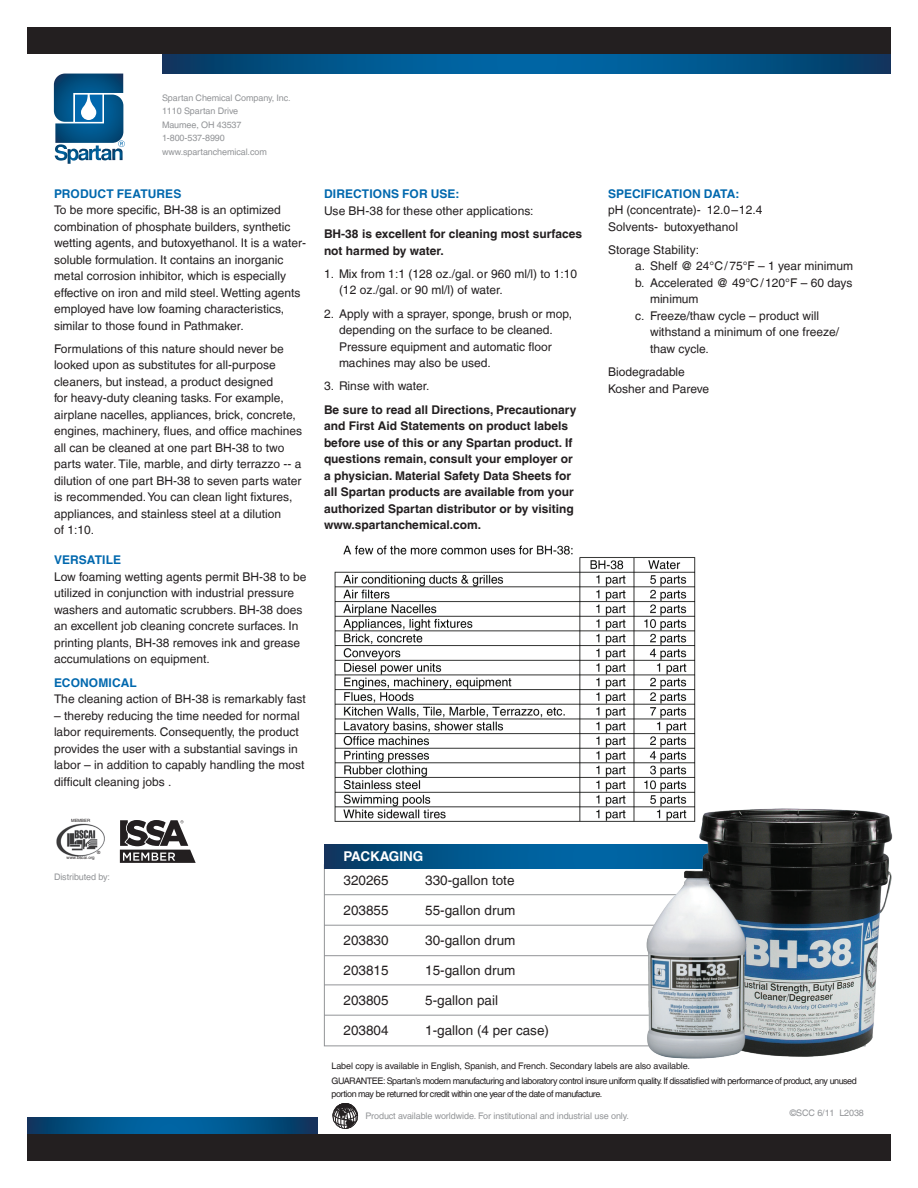
<style>
.page{position:relative;width:918px;height:1188px;background:#fff}
.page>*{position:absolute;margin:0;border:0;box-sizing:border-box;transform-origin:0 0}
.t1{font:13.5px "Helvetica LT";color:#231f20}
.t2{font:700 13.5px "Helvetica LT";color:#fff}
.t3{font:12px/16.5px "Helvetica LT";color:#231f20}
.t4{font:700 12px/16.5px "Helvetica LT";color:#231f20}
.t5{font:700 12px "Helvetica LT";letter-spacing:.01em;color:#0168ae}
.t6{font:9px/15px "Helvetica LT";letter-spacing:-.05em;color:#231f20}
.t7{font:9px/13.5px "Helvetica LT";letter-spacing:-.01em;color:#929497}
.t8{font:4.35px "Helvetica LT";color:#231f20}
</style>
<div class="page">
<svg style="left:27px;top:1118px;width:291px;height:16px;background:#025287"></svg>
<svg style="left:162px;top:54px;width:729px;height:20px;background:#025389"></svg>
<div style="left:27px;top:27px;width:864px;height:27px;background:#231f20"></div>
<div style="left:27px;top:1134px;width:864px;height:27px;background:#231f20"></div>
<svg style="left:54px;top:74px;width:71px;height:90px"></svg>
<svg style="left:120px;top:820px;width:76px;height:43px"></svg>
<img style="left:56px;top:823px;width:49px;height:34px">
<svg style="left:324px;top:844px;width:362px;height:25px;background:#01568c"></svg>
<hr style="left:324px;top:894px;width:541px;height:1px;background:#929497">
<hr style="left:324px;top:925px;width:541px;height:1px;background:#929497">
<hr style="left:324px;top:955px;width:541px;height:1px;background:#929497">
<hr style="left:324px;top:985px;width:541px;height:1px;background:#929497">
<img style="left:334px;top:545px;width:362px;height:277px">
<hr style="left:324px;top:1015px;width:541px;height:1px;background:#929497">
<img style="left:686px;top:790px;width:207px;height:267px">
<img style="left:620px;top:851px;width:145px;height:208px">
<svg style="left:332px;top:1103px;width:26px;height:26px"></svg>
<p class="t7" style="left:162px;top:91px;width:130px">Spartan Chemical Company, Inc.<br>1110 Spartan Drive<br>Maumee, OH 43537<br>1-800-537-8990 www.spartanchemical.com</p>
<p class="t5" style="left:54px;top:186px;width:129px">PRODUCT FEATURES</p>
<p class="t3" style="left:54px;top:202px;width:254px">To be more specific, BH-38 is an optimized combination of phosphate builders, synthetic wetting agents, and butoxyethanol. It is a water&shy;soluble formulation. It contains an inorganic metal corrosion inhibitor, which is especially effective on iron and mild steel. Wetting agents employed have low foaming characteristics, similar to those found in Pathmaker.</p>
<p class="t3" style="left:54px;top:340px;width:250px">Formulations of this nature should never be looked upon as substitutes for all-purpose cleaners, but instead, a product designed<br>for heavy-duty cleaning tasks. For example, airplane nacelles, appliances, brick, concrete, engines, machinery, flues, and office machines all can be cleaned at one part BH-38 to two parts water. Tile, marble, and dirty terrazzo -- a dilution of one part BH-38 to seven parts water is recommended. You can clean light fixtures, appliances, and stainless steel at a dilution<br>of 1:10.</p>
<p class="t5" style="left:54px;top:553px;width:69px">VERSATILE</p>
<p class="t3" style="left:54px;top:568px;width:254px">Low foaming wetting agents permit BH-38 to be utilized in conjunction with industrial pressure washers and automatic scrubbers. BH-38 does an excellent job cleaning concrete surfaces. In printing plants, BH-38 removes ink and grease accumulations on equipment.</p>
<p class="t5" style="left:54px;top:675px;width:84px">ECONOMICAL</p>
<p class="t3" style="left:54px;top:691px;width:253px">The cleaning action of BH-38 is remarkably fast</p>
<p class="t3" style="left:54px;top:707px;width:252px">– thereby reducing the time needed for normal labor requirements. Consequently, the product provides the user with a substantial savings in labor – in addition to capably handling the most difficult cleaning jobs .</p>
<p class="t8" style="left:71px;top:818px;width:21px">MEMBER</p>
<p class="t8" style="left:67px;top:855px;width:30px">www.bscai.org</p>
<p class="t8" style="left:97px;top:850px;width:5px">®</p>
<p class="t7" style="left:54px;top:870px;width:58px">Distributed by:</p>
<p class="t5" style="left:324px;top:186px;width:137px">DIRECTIONS FOR USE:</p>
<p class="t3" style="left:324px;top:202px;width:211px">Use BH-38 for these other applications:</p>
<p class="t4" style="left:324px;top:225px;width:260px">BH-38 is excellent for cleaning most surfaces not harmed by water.</p>
<p class="t3" style="left:339px;top:265px;width:240px;text-indent:-15px">1. Mix from 1:1 (128 oz./gal. or 960 ml/l) to 1:10 (12 oz./gal. or 90 ml/l) of water.</p>
<p class="t3" style="left:339px;top:305px;width:235px;text-indent:-15px">2. Apply with a sprayer, sponge, brush or mop, depending on the surface to be cleaned.<br>Pressure equipment and automatic floor machines may also be used.</p>
<p class="t3" style="left:324px;top:378px;width:107px">3. Rinse with water.</p>
<p class="t4" style="left:324px;top:401px;width:254px">Be sure to read all Directions, Precautionary and First Aid Statements on product labels before use of this or any Spartan product. If questions remain, consult your employer or a physician. Material Safety Data Sheets for all Spartan products are available from your authorized Spartan distributor or by visiting www.spartanchemical.com.</p>
<p class="t5" style="left:608px;top:186px;width:133px">SPECIFICATION DATA:</p>
<p class="t3" style="left:608px;top:202px;width:156px">pH (concentrate)- 12.0–12.4<br>Solvents- butoxyethanol</p>
<p class="t3" style="left:608px;top:241px;width:93px">Storage Stability:</p>
<p class="t3" style="left:635px;top:258px;width:220px">a. Shelf @ 24°C/75°F – 1 year minimum</p>
<p class="t3" style="left:635px;top:274px;width:219px">b. Accelerated @ 49°C/120°F – 60 days</p>
<p class="t3" style="left:650px;top:291px;width:50px">minimum</p>
<p class="t3" style="left:635px;top:307px;width:186px">c. Freeze/thaw cycle – product will</p>
<p class="t3" style="left:650px;top:324px;width:191px">withstand a minimum of one freeze/</p>
<p class="t3" style="left:650px;top:340px;width:60px">thaw cycle.</p>
<p class="t3" style="left:608px;top:363px;width:103px;line-height:17.2px">Biodegradable<br>Kosher and Pareve</p>
<p class="t2" style="left:343px;top:848px;width:81px">PACKAGING</p>
<p class="t1" style="left:343px;top:873px;width:47px">320265</p>
<p class="t1" style="left:343px;top:903px;width:47px">203855</p>
<p class="t1" style="left:343px;top:933px;width:47px">203830</p>
<p class="t1" style="left:343px;top:963px;width:47px">203815</p>
<p class="t1" style="left:343px;top:993px;width:47px">203805</p>
<p class="t1" style="left:343px;top:1023px;width:47px">203804</p>
<p class="t1" style="left:425px;top:872px;width:91px">330-gallon tote</p>
<p class="t1" style="left:425px;top:902px;width:92px">55-gallon drum</p>
<p class="t1" style="left:425px;top:932px;width:92px">30-gallon drum</p>
<p class="t1" style="left:425px;top:962px;width:92px">15-gallon drum</p>
<p class="t1" style="left:425px;top:992px;width:74px">5-gallon pail</p>
<p class="t1" style="left:425px;top:1022px;width:125px">1-gallon (4 per case)</p>
<p class="t6" style="left:332px;top:1058px;width:527px">Label copy is available in English, Spanish, and French. Secondary labels are also available.<br>GUARANTEE: Spartan’s modern manufacturing and laboratory control insure uniform quality. If dissatisfied with performance of product, any unused</p>
<p class="t6" style="left:332px;top:1087px;width:272px">portion may be returned for credit within one year of the date of manufacture.</p>
<p class="t7" style="left:365px;top:1109px;width:265px">Product available worldwide. For institutional and industrial use only.</p>
<p class="t7" style="left:790px;top:1107px;width:76px">©SCC 6/11 L2038</p>
</div>
